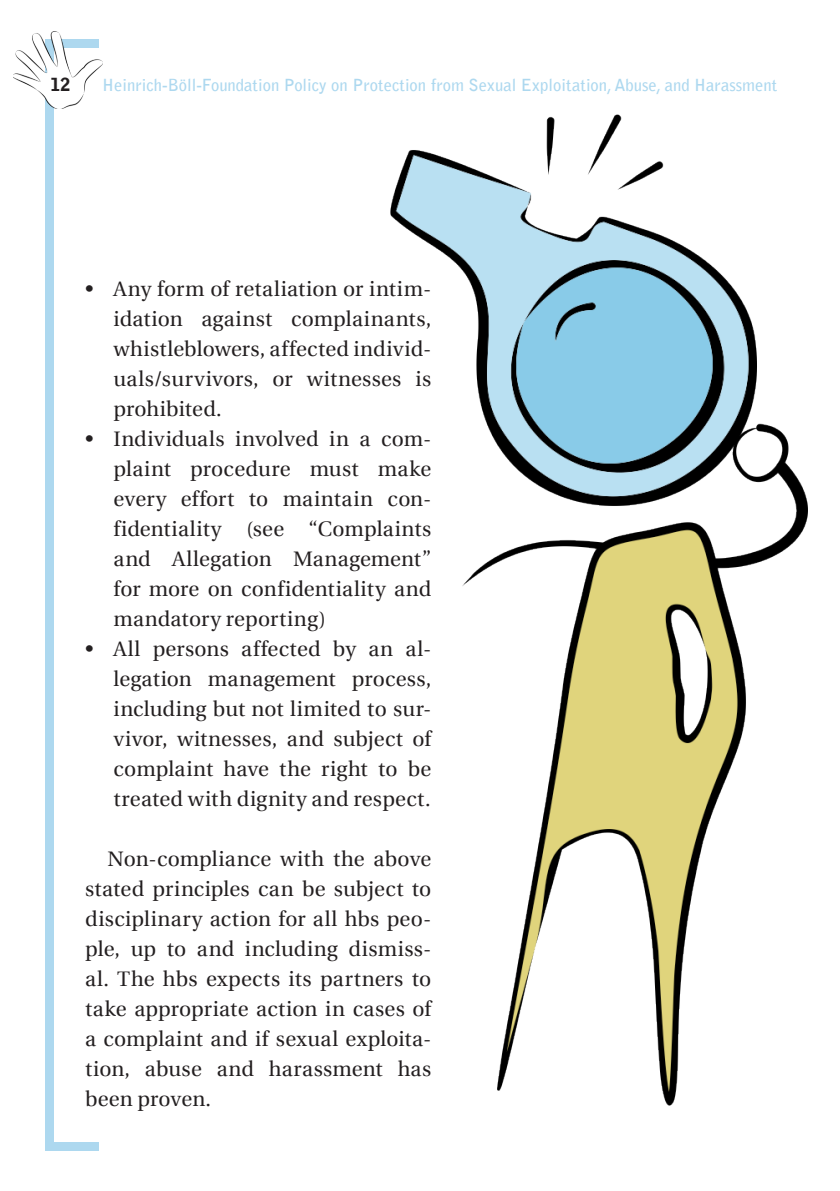
<style>
.page{position:relative;width:840px;height:1191px;background:#fff}
.page>*{position:absolute;margin:0;border:0;box-sizing:border-box;transform-origin:0 0}
.Body{font:21px/30px "Utopia";letter-spacing:.01em;color:#231f20;text-align:justify}
.t1{font:900 18px "Bell Gothic";color:#231f20}
.t2{font:700 16.6px "Bell Gothic";color:#add8ef}
</style>
<div class="page">
<div style="left:45px;top:40px;width:9px;height:1111px;background:#add8ef"></div>
<div style="left:45px;top:1142px;width:54px;height:9px;background:#add8ef"></div>
<img style="left:14px;top:31px;width:88px;height:78px">
<img style="left:390px;top:115px;width:417px;height:991px">
<p class="t1" style="left:51px;top:74px;width:22px">12</p>
<p class="t2" style="left:102px;top:75px;width:676px">Heinrich-Böll-Foundation Policy on Protection from Sexual Exploitation, Abuse, and Harassment</p>
<p class="Body" style="left:113px;top:274px;width:319px;text-indent:-28px">• Any form of retaliation or intim&shy;idation against complainants, whistleblowers, affected individ&shy;uals/survivors, or witnesses is prohibited.</p>
<p class="Body" style="left:113px;top:424px;width:319px;text-indent:-28px">• Individuals involved in a com&shy;plaint procedure must make every effort to maintain con&shy;fidentiality (see “Complaints and Allegation Management” for more on confidentiality and mandatory reporting)</p>
<p class="Body" style="left:113px;top:634px;width:319px;text-indent:-28px">• All persons affected by an al&shy;legation management process, including but not limited to sur&shy;vivor, witnesses, and subject of complaint have the right to be treated with dignity and respect.</p>
<p class="Body" style="left:85px;top:844px;width:347px;text-indent:22px">Non-compliance with the above stated principles can be subject to disciplinary action for all hbs peo&shy;ple, up to and including dismiss&shy;al. The hbs expects its partners to take appropriate action in cases of a complaint and if sexual exploita&shy;tion, abuse and harassment has been proven.</p>
</div>
